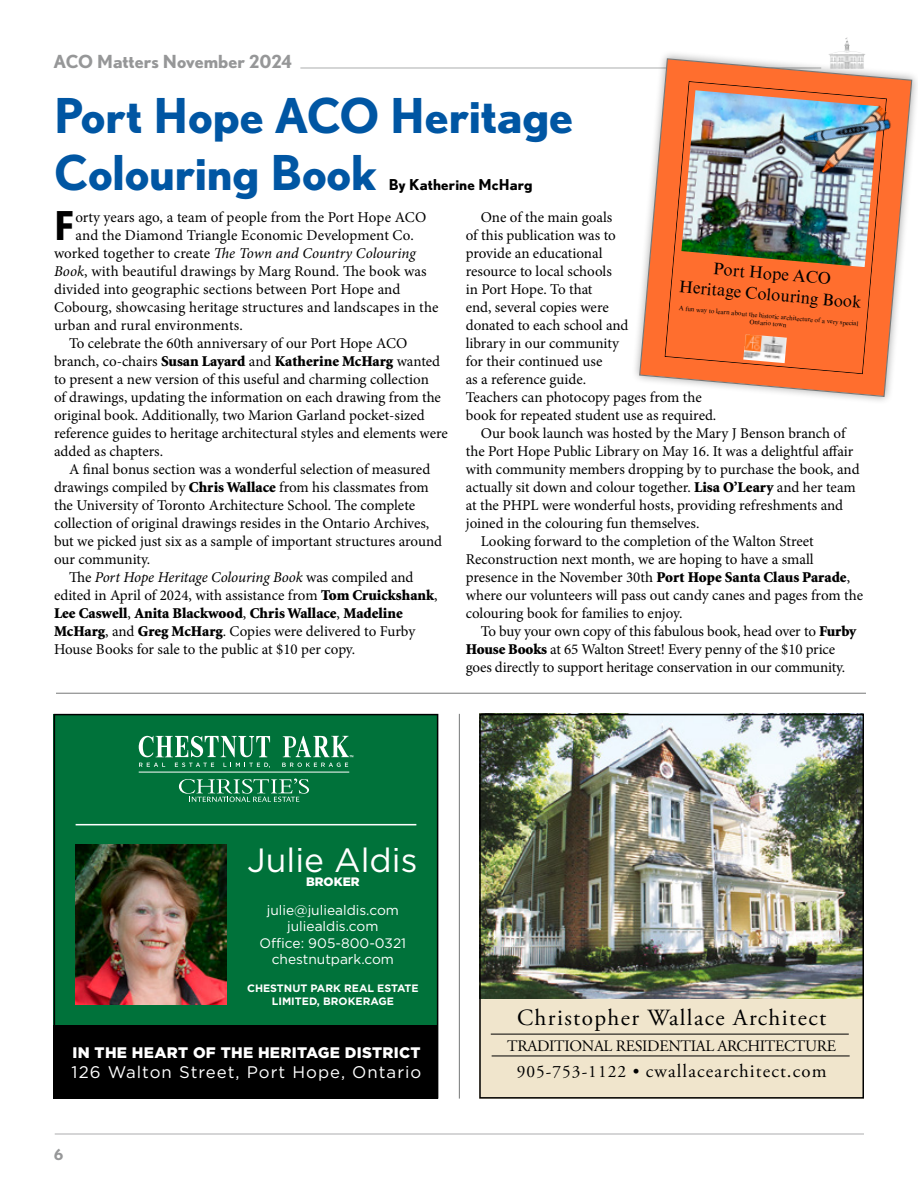
<style>
.page{position:relative;width:918px;height:1188px;background:#fff}
.page>*{position:absolute;margin:0;border:0;box-sizing:border-box;transform-origin:0 0}
.t1{font:700 48px/57.6px "Nobel";letter-spacing:-.005em;color:#0056a3}
.t2{font:700 39.6px "Nobel";color:#000}
.t3{font:33.6px "Gotham";color:#fff}
.t4{font:23.25px "Adobe Garamond Pro";letter-spacing:.06em;color:#000}
.t5{font:18.9px "Adobe Garamond Pro";letter-spacing:.06em;color:#000}
.t6{font:700 18px "Nobel";letter-spacing:-.005em;color:#969798}
.t7{font:16.8px "Times NRMT Pro";color:#000}
.t8{font:16.8px "Gotham";letter-spacing:.06em;color:#fff}
.t9{font:15.9px "Adobe Garamond Pro";letter-spacing:-.02em;color:#000}
.t10{font:900 15.3px "Gotham";letter-spacing:.02em;color:#fff}
.t11{font:15px/18px "Minion Pro";color:#000}
.t12{font:900 15px "Minion Std";color:#000}
.t13{font:italic 15px "Minion Pro";letter-spacing:-.005em;color:#000}
.t14{font:700 15px "Nobel";letter-spacing:.01em;color:#000}
.t15{font:700 15px "Nobel";color:#969798}
.t16{font:13.8px/16.5px "Gotham";color:#fff;text-align:center}
.t17{font:900 12.15px "Gotham";color:#fff}
.t18{font:700 10.65px/12.9px "Gotham";color:#fff;text-align:center}
.t19{font:6.45px "Times NRMT Pro";color:#000}
.s1{font-family:"Minion Std";font-weight:900}
.s2{font-style:normal}
.s3{font-style:italic}
.s4{font-family:"Minion Pro";font-weight:400}
.s5{font-size:17.4px}
</style>
<div class="page">
<hr style="left:55px;top:1133px;width:809px;height:2px;background:#b5b6b7">
<hr style="left:300px;top:67px;width:521px;height:2px;background:#b5b6b7">
<div style="left:631px;top:51px;width:287px;height:354px;background:#000;opacity:.35"></div>
<img style="left:639px;top:58px;width:274px;height:340px">
<img style="left:482px;top:717px;width:379px;height:282px">
<div style="left:479px;top:999px;width:385px;height:100px;background:#f0e5cc"></div>
<hr style="left:491px;top:1034px;width:358px;height:1px;background:#000">
<hr style="left:492px;top:1056px;width:358px;height:1px;background:#000">
<div style="left:479px;top:714px;width:385px;height:385px;border:2px solid #000"></div>
<div style="left:54px;top:714px;width:384px;height:311px;background:#00723a"></div>
<img style="left:76px;top:845px;width:150px;height:160px">
<svg style="left:179px;top:778px;width:130px;height:24px"></svg>
<hr style="left:139px;top:772px;width:210px;height:1px;background:#fff">
<svg style="left:283px;top:736px;width:70px;height:21px"></svg>
<svg style="left:139px;top:736px;width:131px;height:21px"></svg>
<svg style="left:139px;top:763px;width:26px;height:4px"></svg>
<svg style="left:175px;top:763px;width:39px;height:4px"></svg>
<svg style="left:223px;top:763px;width:47px;height:5px"></svg>
<svg style="left:282px;top:763px;width:66px;height:4px"></svg>
<div style="left:54px;top:1025px;width:384px;height:74px;background:#000"></div>
<hr style="left:76px;top:824px;width:340px;height:1px;background:#fff">
<div style="left:54px;top:714px;width:384px;height:385px;border:2px solid #000"></div>
<hr style="left:459px;top:714px;width:1px;height:385px;background:#767878">
<hr style="left:56px;top:693px;width:810px;height:1px;background:#767878">
<p class="t6" style="left:54px;top:51px;width:240px">ACO Matters November 2024</p>
<h1 class="t1" style="left:54px;top:87px;width:521px">Port Hope ACO Heritage<br>Colouring Book</h1>
<h2 class="t2" style="left:54px;top:202px;width:22px">F</h2>
<p class="t11" style="left:75px;top:208px;width:352px">orty years ago, a team of people from the Port Hope ACO</p>
<p class="t14" style="left:389px;top:176px;width:145px">By Katherine McHarg</p>
<p class="t11" style="left:481px;top:208px;width:133px">One of the main goals</p>
<p class="t11" style="left:466px;top:226px;width:152px">of this publication was to</p>
<p class="t11" style="left:466px;top:244px;width:138px">provide an educational</p>
<p class="t11" style="left:466px;top:262px;width:148px">resource to local schools</p>
<p class="t11" style="left:466px;top:280px;width:128px">in Port Hope. To that</p>
<p class="t11" style="left:466px;top:298px;width:145px">end, several copies were</p>
<p class="t11" style="left:466px;top:316px;width:164px">donated to each school and</p>
<p class="t11" style="left:466px;top:334px;width:155px">library in our community</p>
<p class="t11" style="left:466px;top:352px;width:138px">for their continued use</p>
<p class="t11" style="left:466px;top:370px;width:122px">as a reference guide.</p>
<p class="t11" style="left:466px;top:388px;width:238px">Teachers can photocopy pages from the</p>
<p class="t11" style="left:466px;top:406px;width:252px">book for repeated student use as required.</p>
<p class="t11" style="left:481px;top:424px;width:366px">Our book launch was hosted by the Mary J Benson branch of</p>
<p class="t11" style="left:466px;top:442px;width:389px">the Port Hope Public Library on May 16. It was a delightful affair</p>
<p class="t11" style="left:466px;top:460px;width:395px">with community members dropping by to purchase the book, and</p>
<p class="t11" style="left:466px;top:478px;width:392px">actually sit down and colour together. <span class="s1">Lisa O’Leary</span> and her team</p>
<p class="t11" style="left:466px;top:496px;width:379px">at the PHPL were wonderful hosts, providing refreshments and</p>
<p class="t11" style="left:466px;top:514px;width:235px">joined in the colouring fun themselves.</p>
<p class="t11" style="left:481px;top:532px;width:335px">Looking forward to the completion of the Walton Street</p>
<p class="t11" style="left:466px;top:550px;width:350px">Reconstruction next month, we are hoping to have a small</p>
<p class="t11" style="left:466px;top:568px;width:386px">presence in the November 30th <span class="s1">Port Hope Santa Claus Parade</span>,</p>
<p class="t11" style="left:466px;top:586px;width:399px">where our volunteers will pass out candy canes and pages from the</p>
<p class="t11" style="left:466px;top:604px;width:218px">colouring book for families to enjoy.</p>
<p class="t11" style="left:481px;top:622px;width:377px">To buy your own copy of this fabulous book, head over to <span class="s1">Furby</span></p>
<p class="t11" style="left:466px;top:640px;width:371px"><span class="s1">House Books</span> at 65 Walton Street! Every penny of the $10 price</p>
<p class="t11" style="left:466px;top:658px;width:381px">goes directly to support heritage conservation in our community.</p>
<p class="t11" style="left:75px;top:226px;width:340px">and the Diamond Triangle Economic Development Co.</p>
<p class="t13" style="left:54px;top:243px;width:363px"><span class="s2">worked together to create</span> The Town and Country Colouring</p>
<p class="t11" style="left:54px;top:262px;width:374px"><span class="s3">Book</span>, with beautiful drawings by Marg Round. The book was</p>
<p class="t11" style="left:54px;top:280px;width:348px">divided into geographic sections between Port Hope and</p>
<p class="t11" style="left:54px;top:298px;width:386px">Cobourg, showcasing heritage structures and landscapes in the</p>
<p class="t11" style="left:54px;top:316px;width:190px">urban and rural environments.</p>
<p class="t11" style="left:69px;top:334px;width:340px">To celebrate the 60th anniversary of our Port Hope ACO</p>
<p class="t12" style="left:54px;top:354px;width:388px"><span class="s4">branch, co-chairs</span> Susan Layard <span class="s4">and</span> Katherine McHarg <span class="s4">wanted</span></p>
<p class="t11" style="left:54px;top:370px;width:395px">to present a new version of this useful and charming collection<br>of drawings, updating the information on each drawing from the original book. Additionally, two Marion Garland pocket-sized reference guides to heritage architectural styles and elements were added as chapters.</p>
<p class="t11" style="left:69px;top:460px;width:363px">A final bonus section was a wonderful selection of measured</p>
<p class="t11" style="left:54px;top:478px;width:376px">drawings compiled by <span class="s1">Chris Wallace</span> from his classmates from</p>
<p class="t11" style="left:54px;top:496px;width:363px">the University of Toronto Architecture School. The complete</p>
<p class="t11" style="left:54px;top:514px;width:377px">collection of original drawings resides in the Ontario Archives,</p>
<p class="t11" style="left:54px;top:532px;width:390px">but we picked just six as a sample of important structures around</p>
<p class="t11" style="left:54px;top:550px;width:98px">our community.</p>
<p class="t13" style="left:69px;top:567px;width:346px"><span class="s2">The</span> Port Hope Heritage Colouring Book <span class="s2">was compiled and</span></p>
<p class="t11" style="left:54px;top:586px;width:385px">edited in April of 2024, with assistance from <span class="s1">Tom Cruickshank</span>,</p>
<p class="t12" style="left:54px;top:606px;width:350px">Lee Caswell<span class="s4">,</span> Anita Blackwood<span class="s4">,</span> Chris Wallace<span class="s4">,</span> Madeline</p>
<p class="t11" style="left:54px;top:622px;width:363px"><span class="s1">McHarg</span>, and <span class="s1">Greg McHarg</span>. Copies were delivered to Furby<br>House Books for sale to the public at $10 per copy.</p>
<p class="t7" style="left:715px;top:258px;width:119px;rotate:5deg">Port Hope ACO</p>
<p class="t19" style="left:679px;top:304px;width:182px;rotate:5deg">A fun way to learn about the historic architecture of a very special</p>
<p class="t7" style="left:680px;top:276px;width:184px;rotate:5deg">Heritage Colouring Book</p>
<p class="t19" style="left:750px;top:318px;width:38px;rotate:5deg">Ontario town</p>
<h3 class="t3" style="left:247px;top:838px;width:172px">Julie Aldis</h3>
<p class="t17" style="left:306px;top:874px;width:55px">BROKER</p>
<p class="t16" style="left:260px;top:901px;width:148px">julie@juliealdis.com juliealdis.com<br>Office: 905-800-0321 chestnutpark.com</p>
<p class="t18" style="left:247px;top:981px;width:173px">CHESTNUT PARK REAL ESTATE<br>LIMITED, BROKERAGE</p>
<p class="t10" style="left:72px;top:1042px;width:350px">IN THE HEART OF THE HERITAGE DISTRICT</p>
<p class="t8" style="left:72px;top:1062px;width:351px">126 Walton Street, Port Hope, Ontario</p>
<p class="t15" style="left:54px;top:1146px;width:10px">6</p>
<h3 class="t4" style="left:517px;top:1003px;width:311px">Christopher Wallace Architect</h3>
<p class="t9" style="left:507px;top:1036px;width:330px">TRADITIONAL RESIDENTIAL ARCHITECTURE</p>
<p class="t5" style="left:517px;top:1060px;width:311px"><span class="s5">905-753-1122 •</span> cwallacearchitect.com</p>
</div>
